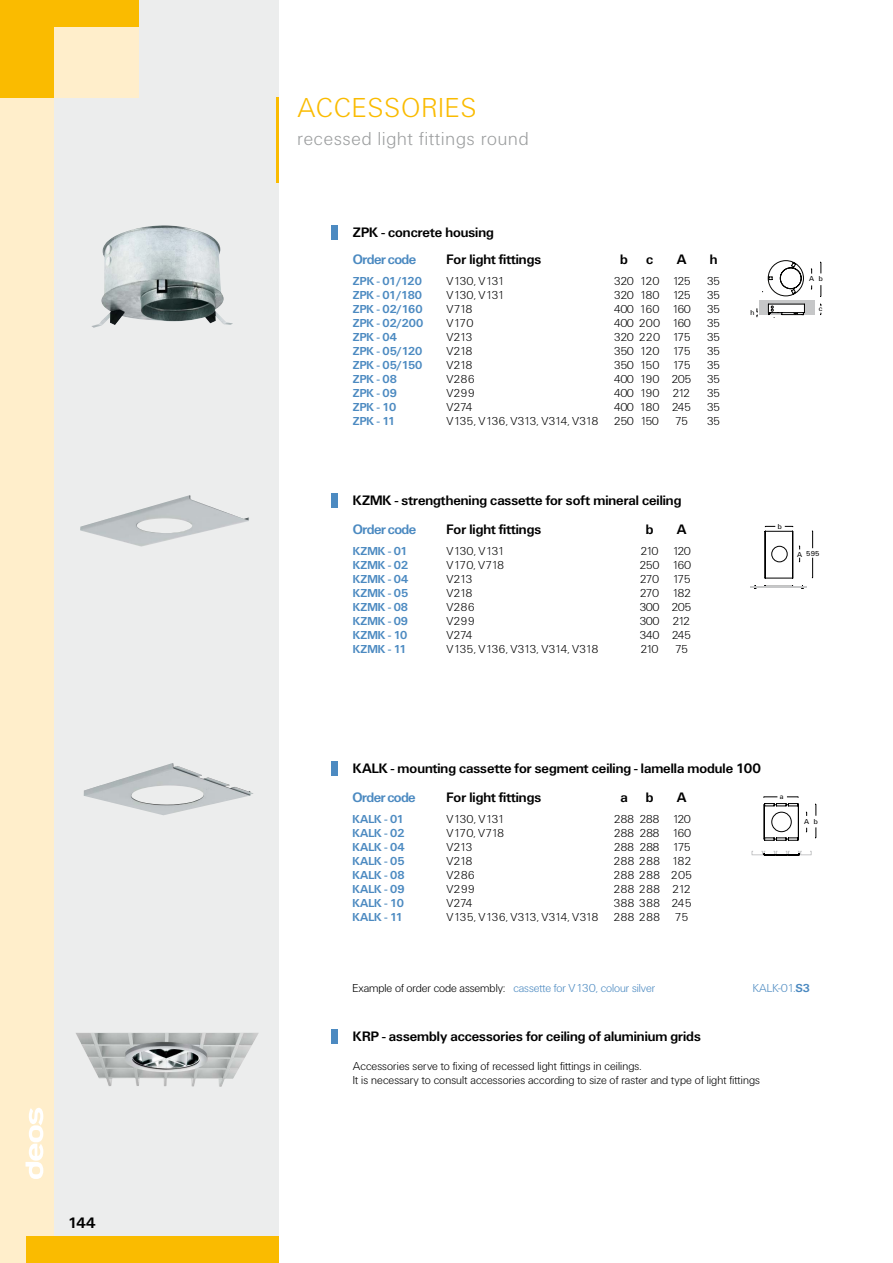
<style>
.page{position:relative;width:893px;height:1263px;background:#fff}
.page>*{position:absolute;margin:0;border:0;box-sizing:border-box;transform-origin:0 0}
.t1{font:28.5px "U001 DOT Ligh";letter-spacing:.05em;color:#fabb00}
.t2{font:19.5px "U001 DOT Ligh";letter-spacing:.05em;color:#9c9e9f}
.t3{font:700 15.75px "U001 DOT";color:#000}
.t4{font:700 14.25px "U001 DOT";color:#000}
.t5{font:700 14.25px "U001 DOT";letter-spacing:-.035em;color:#4c8ac1}
.t6{font:12px/14.4px "U001 DOT Ligh";color:#000}
.t7{font:700 12px "U001 DOT";color:#4c8ac1}
.t8{font:12px "U001 DOT Ligh";letter-spacing:-.05em;color:#000}
.t9{font:12px "U001 DOT Ligh";color:#4c8ac1}
.t10{font:12px "U001 DOT Ligh";letter-spacing:-.08em;color:#000}
.t11{font:12px "U001 DOT Ligh";letter-spacing:-.045em;color:#000}
.t12{font:12px "U001 DOT Ligh";letter-spacing:-.04em;color:#000}
.t13{font:12px "U001 DOT Ligh";letter-spacing:-.07em;color:#000}
.t14{font:7.5px "U001 DOT";color:#000}
.s1{color:#000}
.s2{font-family:"U001 DOT";font-weight:700}
</style>
<div class="page">
<div style="left:0;top:0;width:279px;height:1263px;background:#eceded"></div>
<div style="left:0;top:0;width:138px;height:98px;background:#ffeecb"></div>
<div style="left:0;top:0;width:53px;height:1263px;background:#ffeecb"></div>
<div style="left:0;top:0;width:53px;height:98px;background:#fabb00"></div>
<div style="left:0;top:0;width:138px;height:27px;background:#fabb00"></div>
<div style="left:26px;top:1236px;width:253px;height:27px;background:#fabb00"></div>
<hr style="left:276px;top:98px;width:3px;height:85px;background:#fabb00">
<svg style="left:26px;top:1108px;width:17px;height:71px"></svg>
<img style="left:91px;top:225px;width:142px;height:103px">
<img style="left:80px;top:495px;width:169px;height:52px">
<img style="left:84px;top:763px;width:169px;height:52px">
<img style="left:76px;top:1032px;width:179px;height:21px">
<div style="left:332px;top:225px;width:6px;height:14px;background:#4c8ac1"></div>
<div style="left:332px;top:493px;width:6px;height:14px;background:#4c8ac1"></div>
<div style="left:332px;top:761px;width:6px;height:14px;background:#4c8ac1"></div>
<div style="left:332px;top:1029px;width:6px;height:14px;background:#4c8ac1"></div>
<svg style="left:751px;top:526px;width:62px;height:62px"></svg>
<div style="left:771px;top:546px;width:16px;height:16px;border:1px solid #000;border-radius:50%"></div>
<svg style="left:820px;top:285px;width:2px;height:12px"></svg>
<svg style="left:820px;top:262px;width:2px;height:11px"></svg>
<div style="left:804px;top:300px;width:11px;height:15px;background:#c6c7c8"></div>
<svg style="left:757px;top:260px;width:55px;height:58px"></svg>
<svg style="left:751px;top:796px;width:66px;height:59px"></svg>
<h3 class="t3" style="left:68px;top:1214px;width:29px">144</h3>
<h1 class="t1" style="left:298px;top:92px;width:180px">ACCESSORIES</h1>
<h2 class="t2" style="left:298px;top:128px;width:232px">recessed light fittings round</h2>
<p class="t4" style="left:353px;top:224px;width:142px">ZPK - concrete housing</p>
<p class="t5" style="left:353px;top:252px;width:65px">Order code</p>
<p class="t4" style="left:446px;top:252px;width:96px">For light fittings</p>
<p class="t4" style="left:620px;top:252px;width:9px">b</p>
<p class="t4" style="left:646px;top:252px;width:9px">c</p>
<p class="t4" style="left:677px;top:252px;width:11px">A</p>
<p class="t4" style="left:710px;top:252px;width:9px">h</p>
<p class="t7" style="left:353px;top:275px;width:71px">ZPK - 01/120</p>
<p class="t11" style="left:446px;top:275px;width:60px">V130, V131</p>
<p class="t8" style="left:614px;top:275px;width:79px">320 120 125</p>
<p class="t6" style="left:707px;top:274px;width:15px">35</p>
<p class="t7" style="left:353px;top:288px;width:71px">ZPK - 01/180</p>
<p class="t11" style="left:446px;top:289px;width:60px">V130, V131</p>
<p class="t8" style="left:614px;top:289px;width:79px">320 180 125</p>
<p class="t6" style="left:707px;top:288px;width:15px">35</p>
<p class="t7" style="left:353px;top:302px;width:71px">ZPK - 02/160</p>
<p class="t6" style="left:446px;top:302px;width:28px">V718</p>
<p class="t8" style="left:614px;top:303px;width:79px">400 160 160</p>
<p class="t6" style="left:707px;top:302px;width:15px">35</p>
<p class="t7" style="left:353px;top:316px;width:72px">ZPK - 02/200</p>
<p class="t6" style="left:446px;top:316px;width:29px">V170</p>
<p class="t8" style="left:614px;top:317px;width:79px">400 200 160</p>
<p class="t6" style="left:707px;top:316px;width:15px">35</p>
<p class="t7" style="left:353px;top:330px;width:46px">ZPK - 04</p>
<p class="t6" style="left:446px;top:330px;width:28px">V213</p>
<p class="t8" style="left:614px;top:331px;width:78px">320 220 175</p>
<p class="t6" style="left:707px;top:330px;width:15px">35</p>
<p class="t7" style="left:353px;top:344px;width:71px">ZPK - 05/120</p>
<p class="t6" style="left:446px;top:344px;width:28px">V218</p>
<p class="t8" style="left:614px;top:345px;width:78px">350 120 175</p>
<p class="t6" style="left:707px;top:344px;width:15px">35</p>
<p class="t7" style="left:353px;top:358px;width:71px">ZPK - 05/150</p>
<p class="t6" style="left:446px;top:358px;width:28px">V218</p>
<p class="t8" style="left:614px;top:359px;width:78px">350 150 175</p>
<p class="t6" style="left:707px;top:358px;width:15px">35</p>
<p class="t7" style="left:353px;top:372px;width:46px">ZPK - 08</p>
<p class="t6" style="left:446px;top:372px;width:30px">V286</p>
<p class="t8" style="left:614px;top:373px;width:79px">400 190 205</p>
<p class="t6" style="left:707px;top:372px;width:15px">35</p>
<p class="t7" style="left:353px;top:386px;width:46px">ZPK - 09</p>
<p class="t6" style="left:446px;top:386px;width:30px">V299</p>
<p class="t13" style="left:614px;top:387px;width:78px">400 190 212</p>
<p class="t6" style="left:707px;top:386px;width:15px">35</p>
<p class="t7" style="left:353px;top:400px;width:45px">ZPK - 10</p>
<p class="t6" style="left:446px;top:400px;width:28px">V274</p>
<p class="t8" style="left:614px;top:401px;width:79px">400 180 245</p>
<p class="t6" style="left:707px;top:400px;width:15px">35</p>
<p class="t7" style="left:353px;top:414px;width:44px">ZPK - 11</p>
<p class="t10" style="left:446px;top:414px;width:154px">V135, V136, V313, V314, V318</p>
<p class="t6" style="left:614px;top:414px;width:47px">250 150</p>
<p class="t6" style="left:675px;top:414px;width:15px">75</p>
<p class="t6" style="left:707px;top:414px;width:15px">35</p>
<p class="t4" style="left:353px;top:492px;width:330px">KZMK - strengthening cassette for soft mineral ceiling</p>
<p class="t5" style="left:353px;top:521px;width:65px">Order code</p>
<p class="t4" style="left:446px;top:521px;width:96px">For light fittings</p>
<p class="t4" style="left:646px;top:521px;width:9px">b</p>
<p class="t4" style="left:677px;top:521px;width:11px">A</p>
<p class="t7" style="left:353px;top:544px;width:56px">KZMK - 01</p>
<p class="t11" style="left:446px;top:544px;width:60px">V130, V131</p>
<p class="t6" style="left:640px;top:544px;width:52px">210 120</p>
<p class="t7" style="left:353px;top:558px;width:57px">KZMK - 02</p>
<p class="t12" style="left:446px;top:558px;width:59px">V170, V718</p>
<p class="t6" style="left:639px;top:558px;width:53px">250 160</p>
<p class="t7" style="left:353px;top:572px;width:57px">KZMK - 04</p>
<p class="t6" style="left:446px;top:572px;width:28px">V213</p>
<p class="t6" style="left:640px;top:572px;width:53px">270 175</p>
<p class="t7" style="left:353px;top:586px;width:57px">KZMK - 05</p>
<p class="t6" style="left:446px;top:586px;width:28px">V218</p>
<p class="t6" style="left:640px;top:586px;width:53px">270 182</p>
<p class="t7" style="left:353px;top:600px;width:57px">KZMK - 08</p>
<p class="t6" style="left:446px;top:600px;width:30px">V286</p>
<p class="t6" style="left:639px;top:600px;width:54px">300 205</p>
<p class="t7" style="left:353px;top:614px;width:57px">KZMK - 09</p>
<p class="t6" style="left:446px;top:614px;width:30px">V299</p>
<p class="t6" style="left:639px;top:614px;width:52px">300 212</p>
<p class="t7" style="left:353px;top:628px;width:56px">KZMK - 10</p>
<p class="t6" style="left:446px;top:628px;width:28px">V274</p>
<p class="t6" style="left:640px;top:628px;width:53px">340 245</p>
<p class="t7" style="left:353px;top:642px;width:55px">KZMK - 11</p>
<p class="t10" style="left:446px;top:642px;width:154px">V135, V136, V313, V314, V318</p>
<p class="t6" style="left:640px;top:642px;width:20px">210</p>
<p class="t6" style="left:675px;top:642px;width:15px">75</p>
<p class="t14" style="left:750px;top:308px;width:5px">h</p>
<p class="t14" style="left:809px;top:275px;width:7px">A</p>
<p class="t14" style="left:819px;top:275px;width:5px">b</p>
<p class="t14" style="left:819px;top:304px;width:5px">c</p>
<p class="t14" style="left:778px;top:522px;width:5px">b</p>
<p class="t14" style="left:797px;top:549px;width:24px">A 595</p>
<p class="t4" style="left:353px;top:760px;width:410px">KALK - mounting cassette for segment ceiling - lamella module 100</p>
<p class="t5" style="left:352px;top:789px;width:65px">Order code</p>
<p class="t4" style="left:446px;top:789px;width:96px">For light fittings</p>
<p class="t4" style="left:620px;top:789px;width:9px">a</p>
<p class="t4" style="left:646px;top:789px;width:9px">b</p>
<p class="t4" style="left:677px;top:789px;width:11px">A</p>
<p class="t7" style="left:352px;top:812px;width:53px">KALK - 01</p>
<p class="t11" style="left:446px;top:813px;width:60px">V130, V131</p>
<p class="t8" style="left:614px;top:813px;width:79px">288 288 120</p>
<p class="t7" style="left:353px;top:826px;width:54px">KALK - 02</p>
<p class="t12" style="left:446px;top:827px;width:59px">V170, V718</p>
<p class="t8" style="left:614px;top:827px;width:79px">288 288 160</p>
<p class="t7" style="left:353px;top:840px;width:54px">KALK - 04</p>
<p class="t6" style="left:446px;top:840px;width:28px">V213</p>
<p class="t8" style="left:614px;top:841px;width:78px">288 288 175</p>
<p class="t7" style="left:353px;top:854px;width:54px">KALK - 05</p>
<p class="t6" style="left:446px;top:854px;width:28px">V218</p>
<p class="t6" style="left:613px;top:854px;width:80px">288 288 182</p>
<p class="t7" style="left:353px;top:868px;width:54px">KALK - 08</p>
<p class="t6" style="left:446px;top:868px;width:30px">V286</p>
<p class="t6" style="left:613px;top:868px;width:80px">288 288 205</p>
<p class="t7" style="left:353px;top:882px;width:54px">KALK - 09</p>
<p class="t6" style="left:446px;top:882px;width:30px">V299</p>
<p class="t6" style="left:613px;top:882px;width:79px">288 288 212</p>
<p class="t7" style="left:353px;top:896px;width:53px">KALK - 10</p>
<p class="t6" style="left:446px;top:896px;width:28px">V274</p>
<p class="t6" style="left:613px;top:896px;width:80px">388 388 245</p>
<p class="t7" style="left:353px;top:910px;width:52px">KALK - 11</p>
<p class="t6" style="left:446px;top:910px;width:244px">V135, V136, V313, V314, V318 288 288 75</p>
<p class="t14" style="left:780px;top:792px;width:5px">a</p>
<p class="t14" style="left:804px;top:817px;width:15px">A b</p>
<p class="t9" style="left:353px;top:982px;width:304px"><span class="s1">Example of order code assembly:</span> cassette for V130, colour silver</p>
<p class="t9" style="left:753px;top:982px;width:59px">KALK-01.<span class="s2">S3</span></p>
<p class="t4" style="left:353px;top:1028px;width:349px">KRP - assembly accessories for ceiling of aluminium grids</p>
<p class="t6" style="left:353px;top:1059px;width:409px">Accessories serve to fixing of recessed light fittings in ceilings.<br>It is necessary to consult accessories according to size of raster and type of light fittings</p>
</div>
